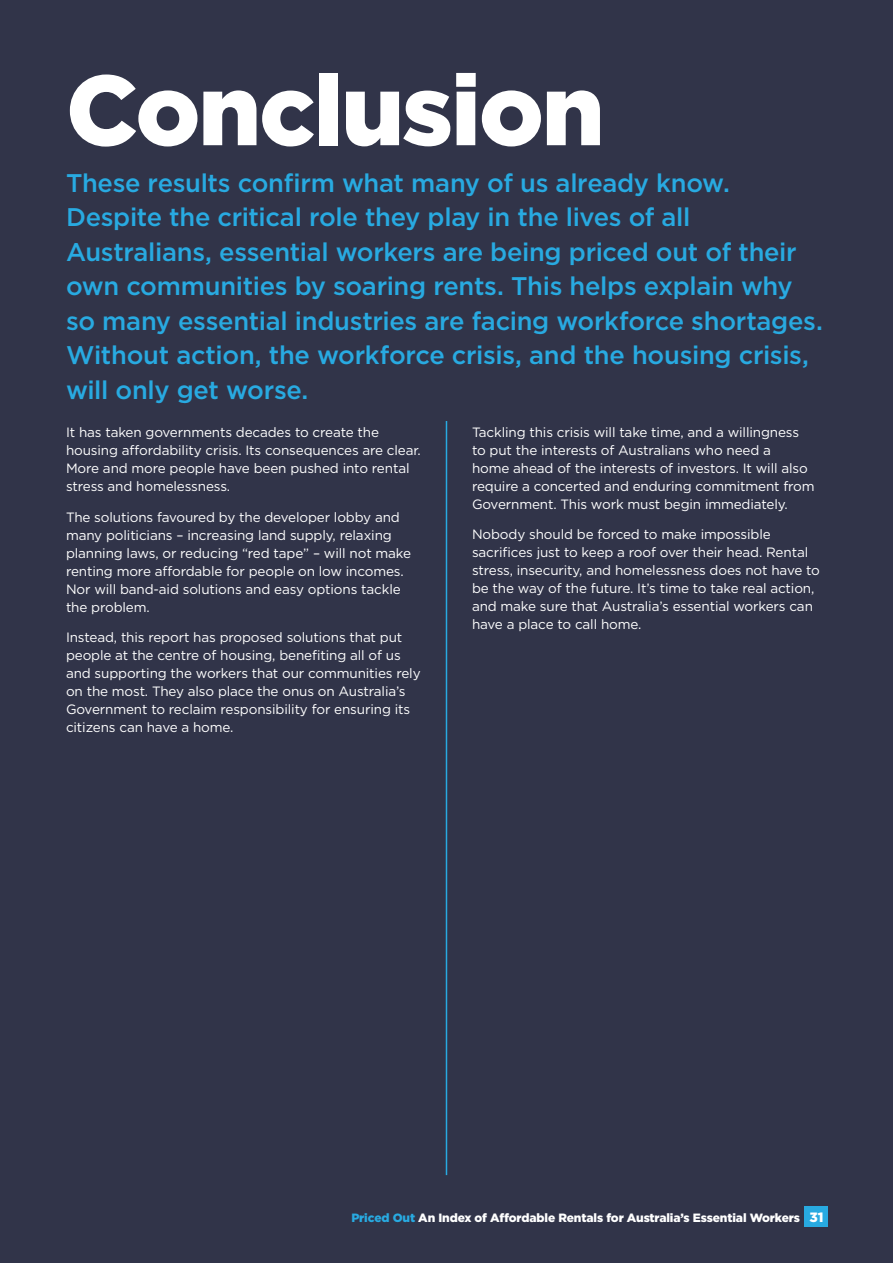
<style>
.page{position:relative;width:893px;height:1263px;background:#313449}
.page>*{position:absolute;margin:0;border:0;box-sizing:border-box;transform-origin:0 0}
.t1{font:900 99px "Gotham";letter-spacing:-.02em;color:#fff}
.t2{font:500 25.5px/34.5px "Gotham";letter-spacing:-.015em;color:#28aae1}
.t3{font:13.5px/18px "Gotham";letter-spacing:-.01em;color:#fff}
.t4{font:900 12px "Gotham";letter-spacing:-.01em;color:#fff}
.s1{color:#28aae1}
.s2{font-size:13.5px}
</style>
<div class="page">
<div style="left:804px;top:1206px;width:24px;height:21px;background:#28aae1"></div>
<hr style="left:446px;top:421px;width:1px;height:754px;background:#28aae1">
<h1 class="t1" style="left:66px;top:42px;width:540px">Conclusion</h1>
<p class="t2" style="left:66px;top:165px;width:758px">These results confirm what many of us already know.<br>Despite the critical role they play in the lives of all Australians, essential workers are being priced out of their own communities by soaring rents. This helps explain why so many essential industries are facing workforce shortages.<br>Without action, the workforce crisis, and the housing crisis, will only get worse.</p>
<p class="t3" style="left:66px;top:423px;width:356px">It has taken governments decades to create the housing affordability crisis. Its consequences are clear.<br>More and more people have been pushed into rental stress and homelessness.</p>
<p class="t3" style="left:66px;top:507px;width:347px">The solutions favoured by the developer lobby and many politicians – increasing land supply, relaxing planning laws, or reducing “red tape” – will not make renting more affordable for people on low incomes.<br>Nor will band-aid solutions and easy options tackle the problem.</p>
<p class="t3" style="left:66px;top:628px;width:356px">Instead, this report has proposed solutions that put people at the centre of housing, benefiting all of us and supporting the workers that our communities rely on the most. They also place the onus on Australia’s Government to reclaim responsibility for ensuring its citizens can have a home.</p>
<p class="t3" style="left:472px;top:423px;width:344px">Tackling this crisis will take time, and a willingness to put the interests of Australians who need a<br>home ahead of the interests of investors. It will also require a concerted and enduring commitment from Government. This work must begin immediately.</p>
<p class="t3" style="left:472px;top:525px;width:349px">Nobody should be forced to make impossible sacrifices just to keep a roof over their head. Rental stress, insecurity, and homelessness does not have to be the way of the future. It’s time to take real action, and make sure that Australia’s essential workers can have a place to call home.</p>
<p class="t4" style="left:351px;top:1210px;width:473px"><span class="s1">Priced Out</span> An Index of Affordable Rentals for Australia’s Essential Workers <span class="s2">31</span></p>
</div>
